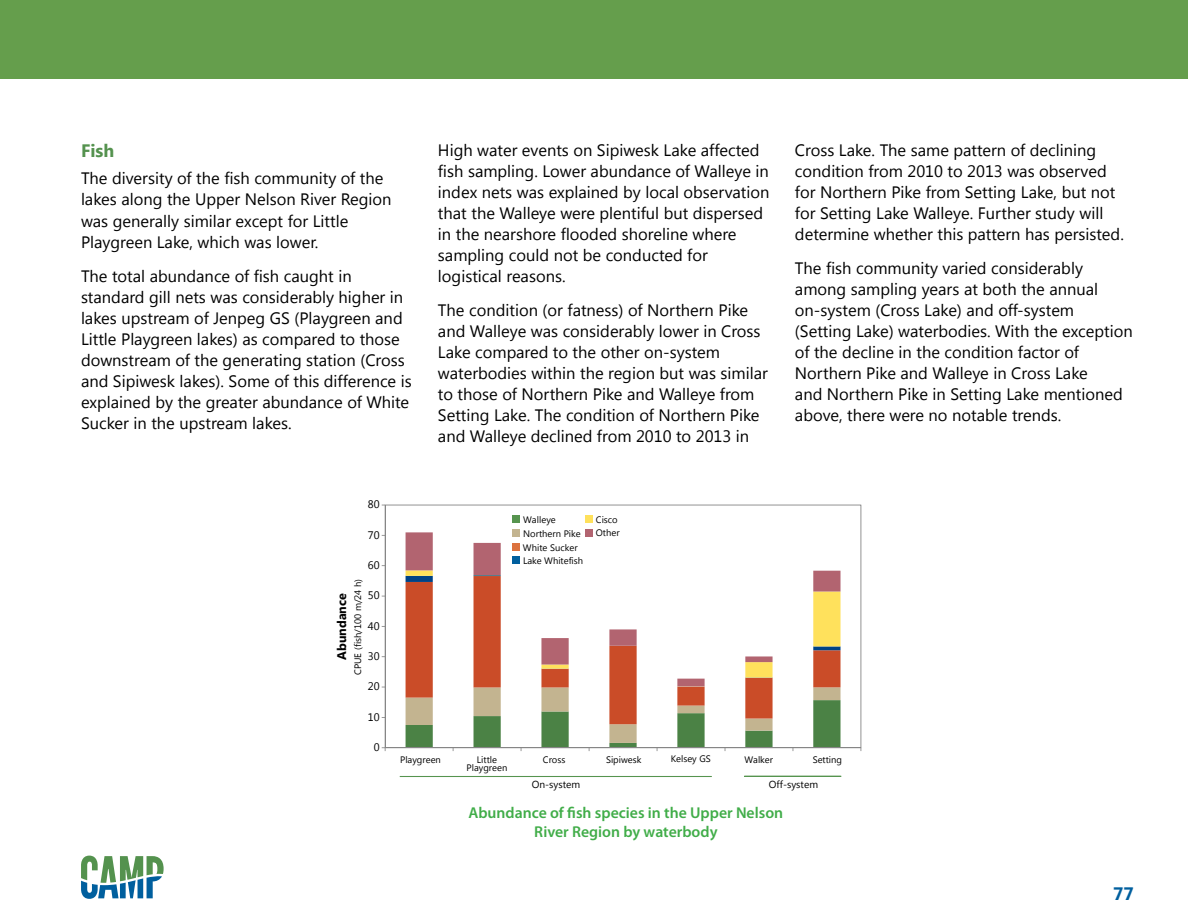
<style>
.page{position:relative;width:1188px;height:918px;background:#fff}
.page>*{position:absolute;margin:0;border:0;box-sizing:border-box;transform-origin:0 0}
.t1{font:700 18px "Segoe UI";color:#54924e}
.t2{font:700 18px "Segoe UI";color:#005f9e}
.t3{font:16.5px/21px "Segoe UI";color:#000}
.t4{font:600 15.75px/18.9px "Myriad Pro";color:#41ad49;text-align:center}
.t5{font:700 12.45px "Segoe UI";color:#000}
.t6{font:10.95px "Segoe UI";color:#000}
.t7{font:10.2px "Segoe UI";color:#000}
.t8{font:9.45px/8.1px "Segoe UI";color:#000}
</style>
<div class="page">
<svg style="left:81px;top:856px;width:83px;height:43px"></svg>
<div style="left:0;top:0;width:1188px;height:79px;background:#659e4c"></div>
<svg style="left:386px;top:505px;width:475px;height:242px"></svg>
<svg style="left:406px;top:532px;width:435px;height:155px"></svg>
<hr style="left:385px;top:505px;width:1px;height:243px;background:#868686">
<hr style="left:385px;top:747px;width:476px;height:1px;background:#868686">
<svg style="left:406px;top:687px;width:435px;height:64px"></svg>
<div style="left:585px;top:529px;width:7px;height:8px;background:#b26470"></div>
<div style="left:585px;top:515px;width:7px;height:8px;background:#ffe15c"></div>
<div style="left:512px;top:543px;width:8px;height:8px;background:#dc723e"></div>
<div style="left:512px;top:557px;width:8px;height:7px;background:#005f9e"></div>
<div style="left:512px;top:529px;width:8px;height:8px;background:#c3b490"></div>
<div style="left:512px;top:515px;width:8px;height:8px;background:#56944f"></div>
<div style="left:400px;top:776px;width:312px;height:1px;border:1px solid #56944f"></div>
<hr style="left:744px;top:776px;width:97px;height:1px;background:#56944f">
<p class="t1" style="left:81px;top:138px;width:35px">Fish</p>
<p class="t3" style="left:81px;top:167px;width:312px">The diversity of the fish community of the lakes along the Upper Nelson River Region was generally similar except for Little Playgreen Lake, which was lower.</p>
<p class="t3" style="left:81px;top:265px;width:332px">The total abundance of fish caught in standard gill nets was considerably higher in lakes upstream of Jenpeg GS (Playgreen and Little Playgreen lakes) as compared to those downstream of the generating station (Cross and Sipiwesk lakes). Some of this difference is explained by the greater abundance of White Sucker in the upstream lakes.</p>
<p class="t6" style="left:368px;top:497px;width:13px">80</p>
<p class="t6" style="left:368px;top:527px;width:13px">70</p>
<p class="t6" style="left:368px;top:557px;width:13px">60</p>
<p class="t8" style="left:353px;top:675px;width:98px;rotate:-90deg">CPUE (fish/100 m/24 h)</p>
<p class="t6" style="left:368px;top:588px;width:13px">50</p>
<p class="t5" style="left:333px;top:660px;width:68px;rotate:-90deg">Abundance</p>
<p class="t6" style="left:368px;top:618px;width:13px">40</p>
<p class="t6" style="left:368px;top:649px;width:13px">30</p>
<p class="t6" style="left:368px;top:679px;width:13px">20</p>
<p class="t6" style="left:368px;top:709px;width:13px">10</p>
<p class="t6" style="left:374px;top:740px;width:7px">0</p>
<p class="t3" style="left:438px;top:139px;width:333px">High water events on Sipiwesk Lake affected fish sampling. Lower abundance of Walleye in index nets was explained by local observation that the Walleye were plentiful but dispersed in the nearshore flooded shoreline where sampling could not be conducted for logistical reasons.</p>
<p class="t3" style="left:438px;top:299px;width:331px">The condition (or fatness) of Northern Pike and Walleye was considerably lower in Cross Lake compared to the other on-system waterbodies within the region but was similar to those of Northern Pike and Walleye from Setting Lake. The condition of Northern Pike and Walleye declined from 2010 to 2013 in</p>
<p class="t3" style="left:795px;top:139px;width:330px">Cross Lake. The same pattern of declining condition from 2010 to 2013 was observed for Northern Pike from Setting Lake, but not for Setting Lake Walleye. Further study will determine whether this pattern has persisted.</p>
<p class="t3" style="left:795px;top:257px;width:339px">The fish community varied considerably among sampling years at both the annual on-system (Cross Lake) and off-system (Setting Lake) waterbodies. With the exception of the decline in the condition factor of Northern Pike and Walleye in Cross Lake<br>and Northern Pike in Setting Lake mentioned above, there were no notable trends.</p>
<p class="t8" style="left:523px;top:512px;width:59px;line-height:14.2px">Walleye<br>Northern Pike</p>
<p class="t8" style="left:523px;top:556px;width:62px">Lake Whitefish</p>
<p class="t8" style="left:523px;top:543px;width:56px">White Sucker</p>
<p class="t8" style="left:596px;top:513px;width:25px;line-height:13px">Cisco<br>Other</p>
<p class="t8" style="left:400px;top:755px;width:42px">Playgreen</p>
<p class="t8" style="left:467px;top:755px;width:42px;text-align:center">Little<br>Playgreen</p>
<p class="t8" style="left:543px;top:755px;width:24px">Cross</p>
<p class="t8" style="left:606px;top:755px;width:37px">Sipiwesk</p>
<p class="t8" style="left:671px;top:754px;width:42px">Kelsey GS</p>
<p class="t8" style="left:744px;top:755px;width:30px">Walker</p>
<p class="t8" style="left:813px;top:755px;width:31px">Setting</p>
<p class="t7" style="left:532px;top:778px;width:50px">On-system</p>
<p class="t7" style="left:769px;top:778px;width:51px">Off-system</p>
<p class="t4" style="left:468px;top:803px;width:316px">Abundance of fish species in the Upper Nelson<br>River Region by waterbody</p>
<p class="t2" style="left:1113px;top:880px;width:22px">77</p>
</div>
